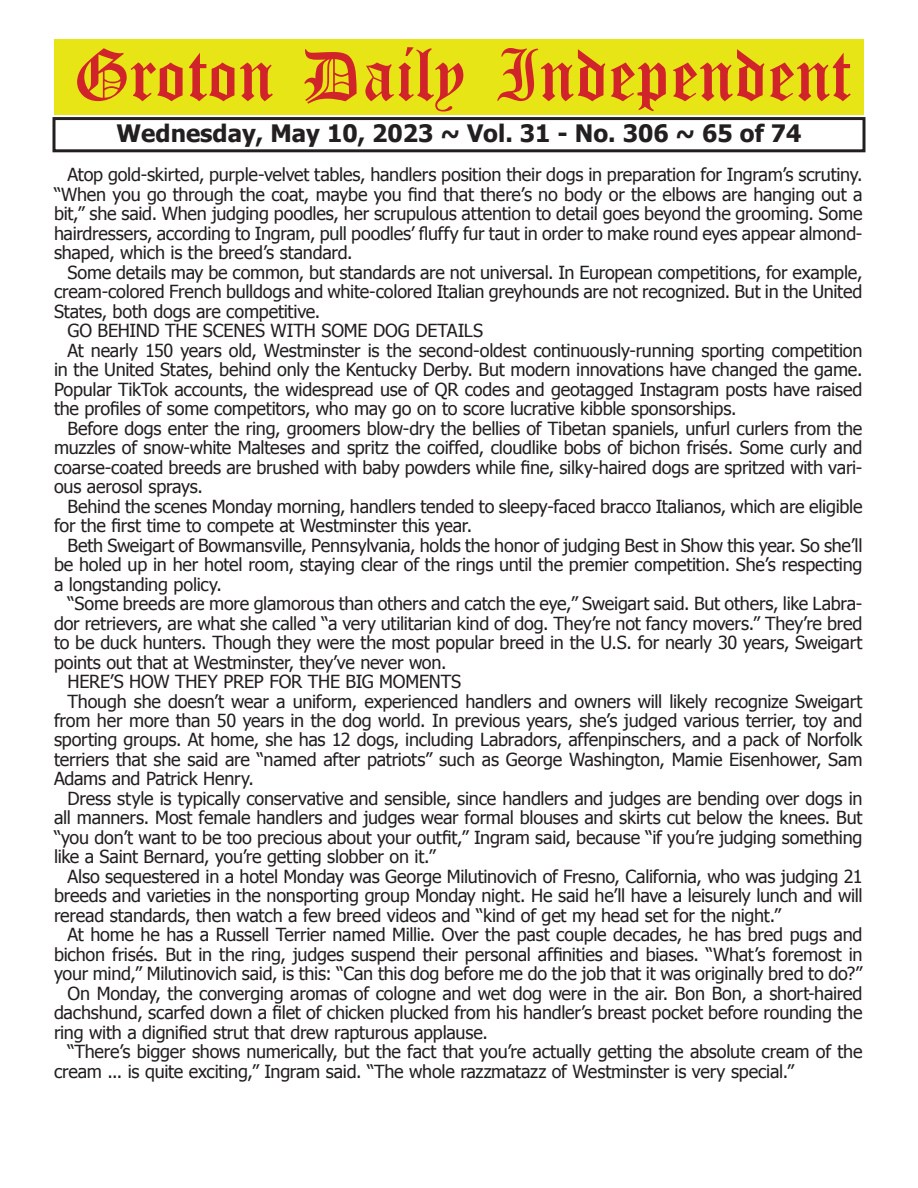
<style>
.page{position:relative;width:918px;height:1188px;background:#fff}
.page>*{position:absolute;margin:0;border:0;box-sizing:border-box;transform-origin:0 0}
.t1{font:54px "Old English Five";color:#d1232a}
.t2{font:700 24px "Tahoma";color:#231f20}
.t3{font:18px/19.5px "Tahoma";letter-spacing:-.01em;color:#231f20;text-align:justify}
</style>
<div class="page">
<div style="left:52px;top:117px;width:814px;height:35px;border:3px solid #231f20"></div>
<div style="left:54px;top:40px;width:810px;height:75px;background:#e7e515"></div>
<h1 class="t1" style="left:73px;top:50px;width:779px">Groton Daily Independent</h1>
<h2 class="t2" style="left:117px;top:116px;width:686px">Wednesday, May 10, 2023 ~ Vol. 31 - No. 306 ~ 65 of 74</h2>
<p class="t3" style="left:54px;top:164px;width:810px;text-indent:14px">Atop gold-skirted, purple-velvet tables, handlers position their dogs in preparation for Ingram’s scrutiny. “When you go through the coat, maybe you find that there’s no body or the elbows are hanging out a bit,” she said. When judging poodles, her scrupulous attention to detail goes beyond the grooming. Some hairdressers, according to Ingram, pull poodles’ fluffy fur taut in order to make round eyes appear almond&shy;shaped, which is the breed’s standard.</p>
<p class="t3" style="left:68px;top:262px;width:796px">Some details may be common, but standards are not universal. In European competitions, for example,</p>
<p class="t3" style="left:54px;top:281px;width:810px">cream-colored French bulldogs and white-colored Italian greyhounds are not recognized. But in the United</p>
<p class="t3" style="left:54px;top:301px;width:268px">States, both dogs are competitive.</p>
<p class="t3" style="left:68px;top:320px;width:417px">GO BEHIND THE SCENES WITH SOME DOG DETAILS</p>
<p class="t3" style="left:68px;top:339px;width:796px">At nearly 150 years old, Westminster is the second-oldest continuously-running sporting competition</p>
<p class="t3" style="left:54px;top:359px;width:810px">in the United States, behind only the Kentucky Derby. But modern innovations have changed the game.</p>
<p class="t3" style="left:54px;top:378px;width:810px">Popular TikTok accounts, the widespread use of QR codes and geotagged Instagram posts have raised</p>
<p class="t3" style="left:54px;top:398px;width:684px">the profiles of some competitors, who may go on to score lucrative kibble sponsorships.</p>
<p class="t3" style="left:68px;top:417px;width:796px">Before dogs enter the ring, groomers blow-dry the bellies of Tibetan spaniels, unfurl curlers from the</p>
<p class="t3" style="left:54px;top:437px;width:810px">muzzles of snow-white Malteses and spritz the coiffed, cloudlike bobs of bichon frisés. Some curly and</p>
<p class="t3" style="left:54px;top:456px;width:810px">coarse-coated breeds are brushed with baby powders while fine, silky-haired dogs are spritzed with vari-</p>
<p class="t3" style="left:54px;top:476px;width:151px">ous aerosol sprays.</p>
<p class="t3" style="left:68px;top:495px;width:797px">Behind the scenes Monday morning, handlers tended to sleepy-faced bracco Italianos, which are eligible</p>
<p class="t3" style="left:54px;top:515px;width:420px">for the first time to compete at Westminster this year.</p>
<p class="t3" style="left:68px;top:534px;width:796px">Beth Sweigart of Bowmansville, Pennsylvania, holds the honor of judging Best in Show this year. So she’ll</p>
<p class="t3" style="left:54px;top:554px;width:810px">be holed up in her hotel room, staying clear of the rings until the premier competition. She’s respecting</p>
<p class="t3" style="left:54px;top:573px;width:169px">a longstanding policy.</p>
<p class="t3" style="left:68px;top:593px;width:796px">“Some breeds are more glamorous than others and catch the eye,” Sweigart said. But others, like Labra-</p>
<p class="t3" style="left:54px;top:612px;width:810px">dor retrievers, are what she called “a very utilitarian kind of dog. They’re not fancy movers.” They’re bred</p>
<p class="t3" style="left:54px;top:632px;width:810px">to be duck hunters. Though they were the most popular breed in the U.S. for nearly 30 years, Sweigart</p>
<p class="t3" style="left:54px;top:651px;width:394px">points out that at Westminster, they’ve never won.</p>
<p class="t3" style="left:68px;top:671px;width:395px">HERE’S HOW THEY PREP FOR THE BIG MOMENTS</p>
<p class="t3" style="left:68px;top:690px;width:796px">Though she doesn’t wear a uniform, experienced handlers and owners will likely recognize Sweigart</p>
<p class="t3" style="left:54px;top:710px;width:810px">from her more than 50 years in the dog world. In previous years, she’s judged various terrier, toy and</p>
<p class="t3" style="left:54px;top:729px;width:810px">sporting groups. At home, she has 12 dogs, including Labradors, affenpinschers, and a pack of Norfolk</p>
<p class="t3" style="left:54px;top:749px;width:810px">terriers that she said are “named after patriots” such as George Washington, Mamie Eisenhower, Sam</p>
<p class="t3" style="left:54px;top:768px;width:201px">Adams and Patrick Henry.</p>
<p class="t3" style="left:68px;top:788px;width:796px">Dress style is typically conservative and sensible, since handlers and judges are bending over dogs in</p>
<p class="t3" style="left:54px;top:807px;width:810px">all manners. Most female handlers and judges wear formal blouses and skirts cut below the knees. But</p>
<p class="t3" style="left:54px;top:827px;width:810px">“you don’t want to be too precious about your outfit,” Ingram said, because “if you’re judging something</p>
<p class="t3" style="left:54px;top:846px;width:383px">like a Saint Bernard, you’re getting slobber on it.”</p>
<p class="t3" style="left:68px;top:866px;width:797px">Also sequestered in a hotel Monday was George Milutinovich of Fresno, California, who was judging 21</p>
<p class="t3" style="left:54px;top:885px;width:810px">breeds and varieties in the nonsporting group Monday night. He said he’ll have a leisurely lunch and will</p>
<p class="t3" style="left:54px;top:905px;width:729px">reread standards, then watch a few breed videos and “kind of get my head set for the night.”</p>
<p class="t3" style="left:68px;top:924px;width:796px">At home he has a Russell Terrier named Millie. Over the past couple decades, he has bred pugs and</p>
<p class="t3" style="left:54px;top:944px;width:810px">bichon frisés. But in the ring, judges suspend their personal affinities and biases. “What’s foremost in</p>
<p class="t3" style="left:54px;top:963px;width:810px">your mind,” Milutinovich said, is this: “Can this dog before me do the job that it was originally bred to do?”</p>
<p class="t3" style="left:68px;top:983px;width:797px">On Monday, the converging aromas of cologne and wet dog were in the air. Bon Bon, a short-haired</p>
<p class="t3" style="left:54px;top:1002px;width:810px">dachshund, scarfed down a filet of chicken plucked from his handler’s breast pocket before rounding the</p>
<p class="t3" style="left:54px;top:1022px;width:436px">ring with a dignified strut that drew rapturous applause.</p>
<p class="t3" style="left:68px;top:1041px;width:796px">“There’s bigger shows numerically, but the fact that you’re actually getting the absolute cream of the</p>
<p class="t3" style="left:54px;top:1061px;width:742px">cream ... is quite exciting,” Ingram said. “The whole razzmatazz of Westminster is very special.”</p>
</div>
